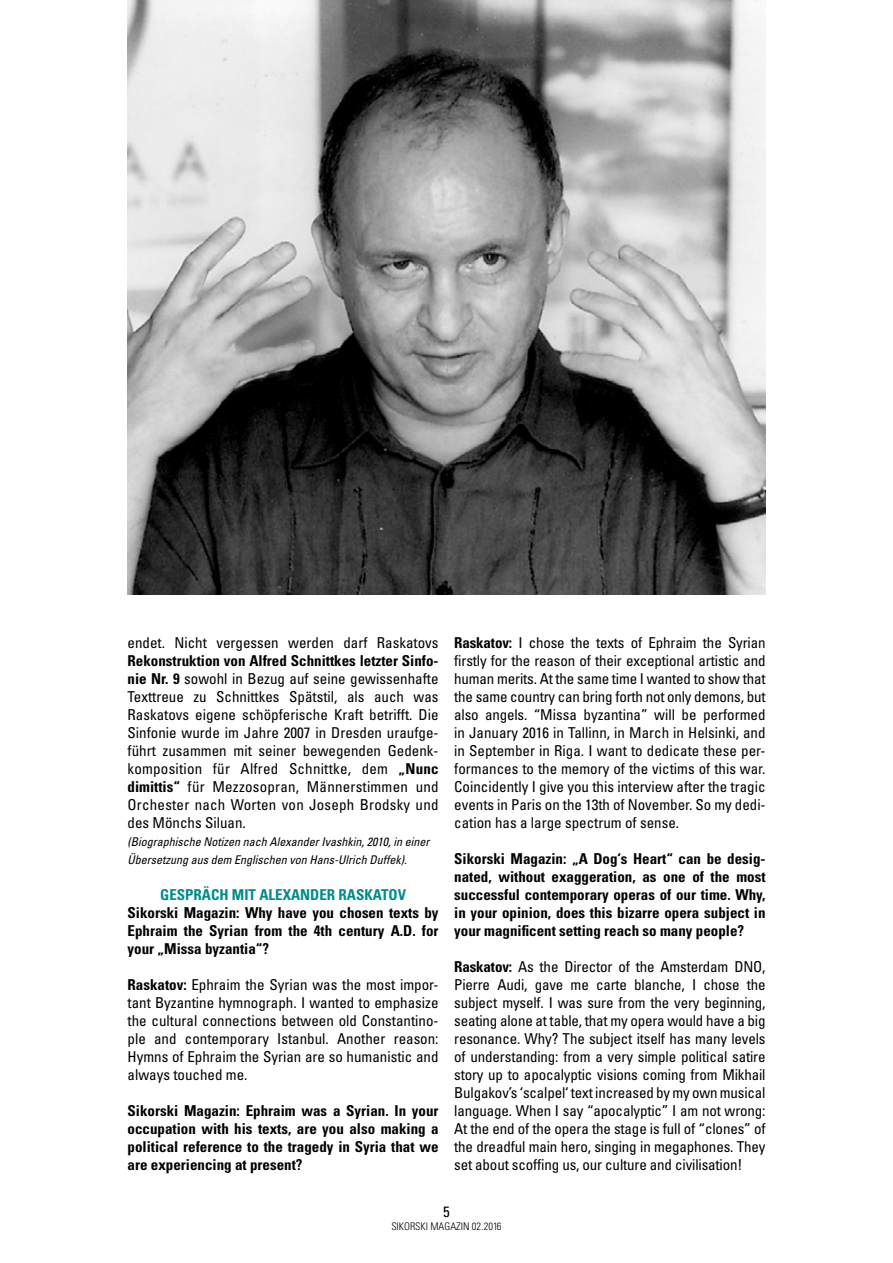
<style>
.page{position:relative;width:893px;height:1263px;background:#fff}
.page>*{position:absolute;margin:0;border:0;box-sizing:border-box;transform-origin:0 0}
.t1{font:condensed 15px/18px "Univers LT Std";color:#000;text-align:justify}
.t2{font:700 condensed 15px/18px "Univers LT Std";color:#000;text-align:justify}
.t3{font:700 condensed 15px "Univers LT Std";color:#008b8b}
.t4{font:italic condensed 12px/18px "Univers LT Std";color:#000}
.t5{font:300 condensed 10.5px "Univers LT Std";color:#000}
.s1{font-weight:700}
</style>
<div class="page">
<img style="left:128px;top:0;width:638px;height:594px">
<p class="t1" style="left:128px;top:633px;width:313px">endet. Nicht vergessen werden darf Raskatovs</p>
<p class="t1" style="left:128px;top:651px;width:313px"><span class="s1">Rekonstruktion von Alfred Schnittkes letzter Sinfo&shy;nie Nr. 9</span> sowohl in Bezug auf seine gewissenhafte Texttreue zu Schnittkes Spätstil, als auch was Raskatovs eigene schöpferische Kraft betrifft. Die Sinfonie wurde im Jahre 2007 in Dresden uraufge&shy;führt zusammen mit seiner bewegenden Gedenk&shy;komposition für Alfred Schnittke, dem <span class="s1">„Nunc dimittis“</span> für Mezzosopran, Männerstimmen und Orchester nach Worten von Joseph Brodsky und des Mönchs Siluan.</p>
<p class="t4" style="left:128px;top:833px;width:303px">(Biographische Notizen nach Alexander Ivashkin, 2010, in einer<br>Übersetzung aus dem Englischen von Hans-Ulrich Duffek).</p>
<p class="t3" style="left:160px;top:885px;width:247px">GESPRÄCH MIT ALEXANDER RASKATOV</p>
<p class="t2" style="left:128px;top:904px;width:313px">Sikorski Magazin: Why have you chosen texts by Ephraim the Syrian from the 4th century A.D. for your „Missa byzantia“?</p>
<p class="t1" style="left:128px;top:975px;width:313px"><span class="s1">Raskatov:</span> Ephraim the Syrian was the most impor&shy;tant Byzantine hymnograph. I wanted to emphasize the cultural connections between old Constantino&shy;ple and contemporary Istanbul. Another reason:<br>Hymns of Ephraim the Syrian are so humanistic and always touched me.</p>
<p class="t2" style="left:128px;top:1102px;width:313px">Sikorski Magazin: Ephraim was a Syrian. In your occupation with his texts, are you also making a political reference to the tragedy in Syria that we are experiencing at present?</p>
<p class="t1" style="left:454px;top:633px;width:313px"><span class="s1">Raskatov:</span> I chose the texts of Ephraim the Syrian firstly for the reason of their exceptional artistic and human merits. At the same time I wanted to show that the same country can bring forth not only demons, but also angels. “Missa byzantina” will be performed in January 2016 in Tallinn, in March in Helsinki, and in September in Riga. I want to dedicate these per&shy;formances to the memory of the victims of this war.<br>Coincidently I give you this interview after the tragic events in Paris on the 13th of November. So my dedi&shy;cation has a large spectrum of sense.</p>
<p class="t2" style="left:454px;top:850px;width:313px">Sikorski Magazin: „A Dog‘s Heart“ can be desig&shy;nated, without exaggeration, as one of the most successful contemporary operas of our time. Why, in your opinion, does this bizarre opera subject in your magnificent setting reach so many people?</p>
<p class="t1" style="left:454px;top:957px;width:313px"><span class="s1">Raskatov:</span> As the Director of the Amsterdam DNO, Pierre Audi, gave me carte blanche, I chose the subject myself. I was sure from the very beginning, seating alone at table, that my opera would have a big resonance. Why? The subject itself has many levels of understanding: from a very simple political satire story up to apocalyptic visions coming from Mikhail Bulgakov’s ‘scalpel‘ text increased by my own musical language. When I say “apocalyptic” I am not wrong:<br>At the end of the opera the stage is full of “clones” of the dreadful main hero, singing in megaphones. They set about scoffing us, our culture and civilisation!</p>
<p class="t1" style="left:443px;top:1202px;width:8px">5</p>
<p class="t5" style="left:391px;top:1219px;width:112px">SIKORSKI MAGAZIN 02.2016</p>
</div>
